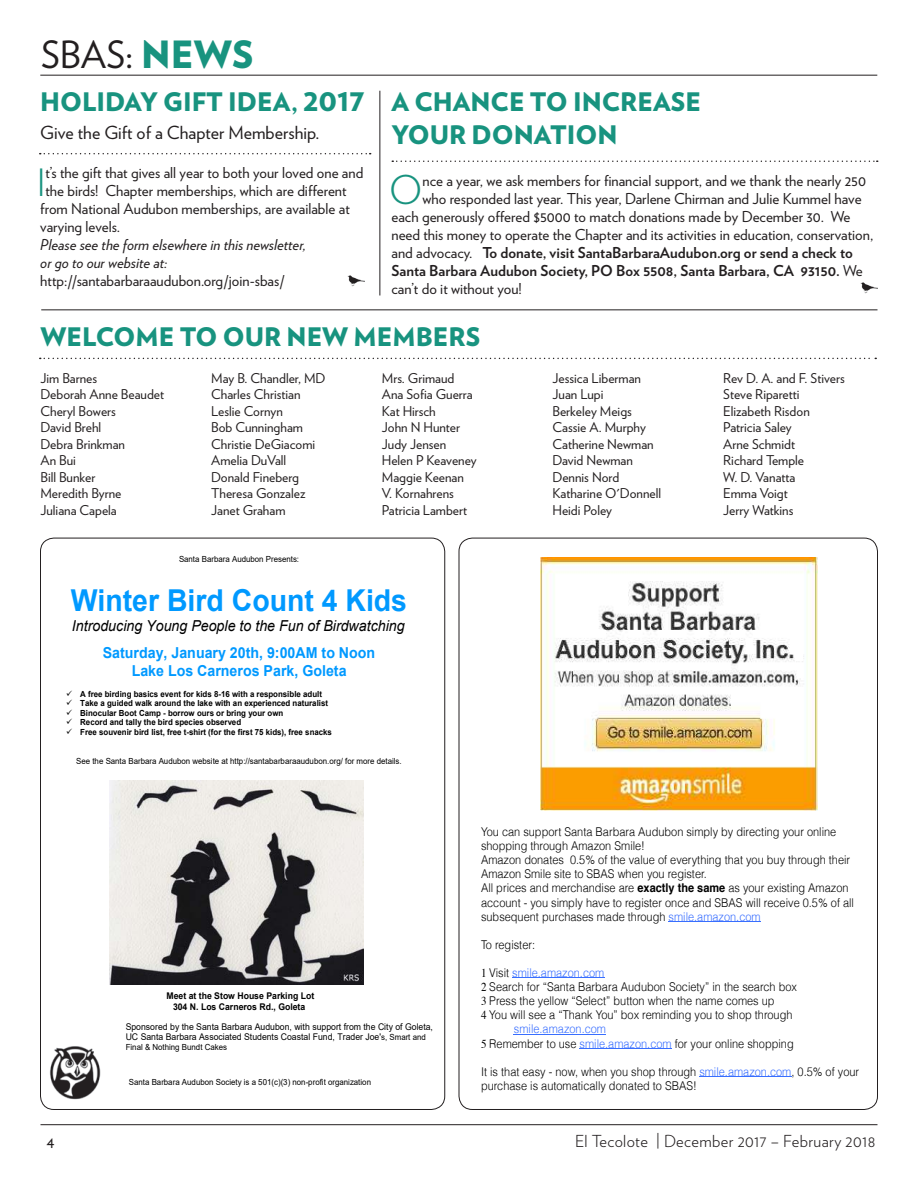
<style>
.page{position:relative;width:918px;height:1188px;background:#fff}
.page>*{position:absolute;margin:0;border:0;box-sizing:border-box;transform-origin:0 0}
.t1{font:300 39.6px "Verlag";color:#18937f}
.t2{font:300 37.65px "Verlag";color:#18937f}
.t3{font:37.5px "Verlag";color:#231f20}
.t4{font:700 30.15px "Arial";color:#09f;scale:.94 1}
.t5{font:900 25.5px/33px "Verlag";color:#18937f}
.t6{font:18px "Verlag";color:#231f20}
.t7{font:300 16.5px "Verlag";letter-spacing:.02em;color:#231f20}
.t8{font:16.5px "Verlag";color:#231f20}
.t9{font:700 15.15px/17.4px "Arial";color:#09f;text-align:center;scale:.94 1}
.t10{font:italic 15.15px "Arial";color:#000;scale:.94 1}
.t11{font:15px "Verlag";color:#231f20}
.t12{font:700 15px "Verlag";color:#231f20}
.t13{font:italic 15px/18px "Verlag";color:#231f20}
.t14{font:13.5px/16.5px "Verlag";color:#231f20}
.t15{font:300 12.15px/14.1px "Helvetica";color:#000;scale:.91 1}
.t16{font:300 12.15px "Helvetica";color:#386eff;scale:.91 1}
.t17{font:9.15px/10.5px "Arial";color:#000;scale:.94 1}
.t18{font:700 9.15px/10.5px "Arial";color:#000;text-align:center;scale:.94 1}
.t19{font:700 8.4px "Arial";color:#000;scale:.94 1}
.t20{font:8.4px "Arial";color:#000;scale:.94 1}
.s1{font-weight:900;color:#18937f}
.s2{font-weight:400}
.s3{font-size:8.4px}
.s4{font-weight:700}
.s5{color:#386eff}
.s6{font-family:"Times";font-weight:400;color:#000}
.s7{color:#000}
.s8{font-family:"Times";font-weight:400}
</style>
<div class="page">
<hr style="left:41px;top:1124px;width:837px;height:1px;background:#231f20">
<img style="left:347px;top:275px;width:18px;height:11px">
<img style="left:860px;top:283px;width:18px;height:11px">
<hr style="left:40px;top:75px;width:837px;height:1px;background:#231f20">
<svg style="left:392px;top:160px;width:486px;height:2px"></svg>
<svg style="left:40px;top:153px;width:331px;height:1px"></svg>
<hr style="left:41px;top:309px;width:837px;height:1px;background:#231f20">
<hr style="left:380px;top:91px;width:1px;height:204px;background:#231f20">
<svg style="left:40px;top:358px;width:836px;height:1px"></svg>
<img style="left:109px;top:780px;width:255px;height:205px">
<img style="left:40px;top:1046px;width:61px;height:63px">
<img style="left:541px;top:558px;width:277px;height:253px">
<hr style="left:669px;top:921px;width:92px;height:1px;background:#386eff">
<hr style="left:512px;top:977px;width:92px;height:1px;background:#386eff">
<hr style="left:514px;top:1034px;width:92px;height:1px;background:#386eff">
<hr style="left:579px;top:1048px;width:92px;height:1px;background:#386eff">
<hr style="left:699px;top:1076px;width:93px;height:1px;background:#386eff">
<div style="left:795px;top:652px;width:8px;height:9px;background:#fff"></div>
<h3 class="t3" style="left:41px;top:36px;width:214px">SBAS: <span class="s1">NEWS</span></h3>
<h3 class="t5" style="left:40px;top:87px;width:326px">HOLIDAY GIFT IDEA, 2017</h3>
<h3 class="t6" style="left:40px;top:124px;width:281px">Give the Gift of a Chapter Membership.</h3>
<h2 class="t2" style="left:37px;top:161px;width:10px">I</h2>
<p class="t11" style="left:45px;top:166px;width:319px">t’s the gift that gives all year to both your loved one and</p>
<p class="t11" style="left:45px;top:184px;width:303px">the birds! Chapter memberships, which are different</p>
<p class="t11" style="left:40px;top:202px;width:311px">from National Audubon memberships, are available at</p>
<p class="t11" style="left:40px;top:220px;width:81px">varying levels.</p>
<p class="t13" style="left:40px;top:237px;width:267px">Please see the form elsewhere in this newsletter, or go to our website at:</p>
<p class="t11" style="left:40px;top:274px;width:246px">http://santabarbaraaudubon.org/join-sbas/</p>
<h3 class="t5" style="left:392px;top:87px;width:311px">A CHANCE TO INCREASE<br>YOUR DONATION</h3>
<h1 class="t1" style="left:389px;top:167px;width:35px">O</h1>
<p class="t11" style="left:423px;top:173px;width:445px">nce a year, we ask members for financial support, and we thank the nearly 250</p>
<p class="t11" style="left:423px;top:191px;width:441px">who responded last year. This year, Darlene Chirman and Julie Kummel have</p>
<p class="t11" style="left:392px;top:209px;width:461px">each generously offered $5000 to match donations made by December 30. We</p>
<p class="t11" style="left:392px;top:227px;width:483px">need this money to operate the Chapter and its activities in education, conservation,</p>
<p class="t12" style="left:392px;top:245px;width:463px"><span class="s2">and advocacy.</span> To donate, visit SantaBarbaraAudubon.org or send a check to</p>
<p class="t12" style="left:392px;top:263px;width:473px">Santa Barbara Audubon Society, PO Box 5508, Santa Barbara, CA 93150. <span class="s2">We</span></p>
<p class="t11" style="left:392px;top:281px;width:132px">can’t do it without you!</p>
<h3 class="t5" style="left:40px;top:322px;width:441px">WELCOME TO OUR NEW MEMBERS</h3>
<p class="t14" style="left:40px;top:370px;width:125px">Jim Barnes<br>Deborah Anne Beaudet<br>Cheryl Bowers<br>David Brehl<br>Debra Brinkman<br>An Bui<br>Bill Bunker<br>Meredith Byrne<br>Juliana Capela</p>
<p class="t14" style="left:211px;top:370px;width:116px">May B. Chandler, MD<br>Charles Christian<br>Leslie Cornyn<br>Bob Cunningham<br>Christie DeGiacomi<br>Amelia DuVall<br>Donald Fineberg<br>Theresa Gonzalez<br>Janet Graham</p>
<p class="t14" style="left:382px;top:370px;width:96px">Mrs. Grimaud<br>Ana Sofia Guerra<br>Kat Hirsch<br>John N Hunter<br>Judy Jensen<br>Helen P Keaveney<br>Maggie Keenan<br>V. Kornahrens<br>Patricia Lambert</p>
<p class="t14" style="left:553px;top:370px;width:110px">Jessica Liberman<br>Juan Lupi<br>Berkeley Meigs<br>Cassie A. Murphy<br>Catherine Newman<br>David Newman<br>Dennis Nord<br>Katharine O'Donnell<br>Heidi Poley</p>
<p class="t14" style="left:723px;top:370px;width:123px">Rev D. A. and F. Stivers<br>Steve Riparetti<br>Elizabeth Risdon<br>Patricia Saley<br>Arne Schmidt<br>Richard Temple<br>W. D. Vanatta<br>Emma Voigt<br>Jerry Watkins</p>
<p class="t20" style="left:179px;top:555px;width:129px">Santa Barbara Audubon Presents:</p>
<h3 class="t4" style="left:71px;top:589px;width:359px">Winter Bird Count 4 Kids</h3>
<p class="t10" style="left:72px;top:620px;width:356px">Introducing Young People to the Fun of Birdwatching</p>
<p class="t9" style="left:103px;top:646px;width:291px">Saturday, January 20th, 9:00AM to Noon<br>Lake Los Carneros Park, Goleta</p>
<p class="t19" style="left:66px;top:690px;width:274px">✓ A free birding basics event for kids 8-16 with a responsible adult</p>
<p class="t19" style="left:66px;top:700px;width:280px">✓ Take a guided walk around the lake with an experienced naturalist</p>
<p class="t19" style="left:66px;top:710px;width:233px">✓ Binocular Boot Camp - borrow ours or bring your own</p>
<p class="t19" style="left:66px;top:719px;width:188px">✓ Record and tally the bird species observed</p>
<p class="t19" style="left:66px;top:729px;width:284px">✓ Free souvenir bird list, free t-shirt (for the first 75 kids), free snacks</p>
<p class="t20" style="left:76px;top:758px;width:348px">See the Santa Barbara Audubon website at http://santabarbaraaudubon.org/ for more details.</p>
<p class="t18" style="left:167px;top:991px;width:159px">Meet at the Stow House Parking Lot<br>304 N. Los Carneros Rd., Goleta</p>
<p class="t17" style="left:126px;top:1022px;width:328px">Sponsored by the Santa Barbara Audubon, with support from the City of Goleta,<br>UC Santa Barbara Associated Students Coastal Fund, Trader Joe'<span class="s3">s, Smart and</span></p>
<p class="t20" style="left:126px;top:1044px;width:109px">Final &amp; Nothing Bundt Cakes</p>
<p class="t20" style="left:129px;top:1079px;width:259px">Santa Barbara Audubon Society is a 501(c)(3) non-profit organization</p>
<p class="t15" style="left:481px;top:826px;width:411px">You can support Santa Barbara Audubon simply by directing your online shopping through Amazon Smile!<br>Amazon donates 0.5% of the value of everything that you buy through their Amazon Smile site to SBAS when you register.<br>All prices and merchandise are <span class="s4">exactly the same</span> as your existing Amazon account - you simply have to register once and SBAS will receive 0.5% of all subsequent purchases made through <span class="s5">smile.amazon.com</span></p>
<p class="t15" style="left:481px;top:939px;width:61px">To register:</p>
<p class="t16" style="left:481px;top:968px;width:137px"><span class="s6">1</span> <span class="s7">Visit</span> smile.amazon.com</p>
<p class="t15" style="left:481px;top:981px;width:349px"><span class="s8">2</span> Search for “Santa Barbara Audubon Society” in the search box</p>
<p class="t15" style="left:481px;top:995px;width:324px"><span class="s8">3</span> Press the yellow “Select” button when the name comes up</p>
<p class="t15" style="left:481px;top:1009px;width:344px"><span class="s8">4</span> You will see a “Thank You” box reminding you to shop through</p>
<p class="t16" style="left:514px;top:1024px;width:103px">smile.amazon.com</p>
<p class="t15" style="left:481px;top:1037px;width:345px"><span class="s8">5</span> Remember to use <span class="s5">smile.amazon.com</span> for your online shopping</p>
<p class="t15" style="left:481px;top:1066px;width:417px">It is that easy - now, when you shop through <span class="s5">smile.amazon.com</span>, 0.5% of your purchase is automatically donated to SBAS!</p>
<h3 class="t8" style="left:47px;top:1134px;width:9px">4</h3>
<h3 class="t7" style="left:575px;top:1135px;width:302px">El Tecolote | December 2017 – February 2018</h3>
</div>
